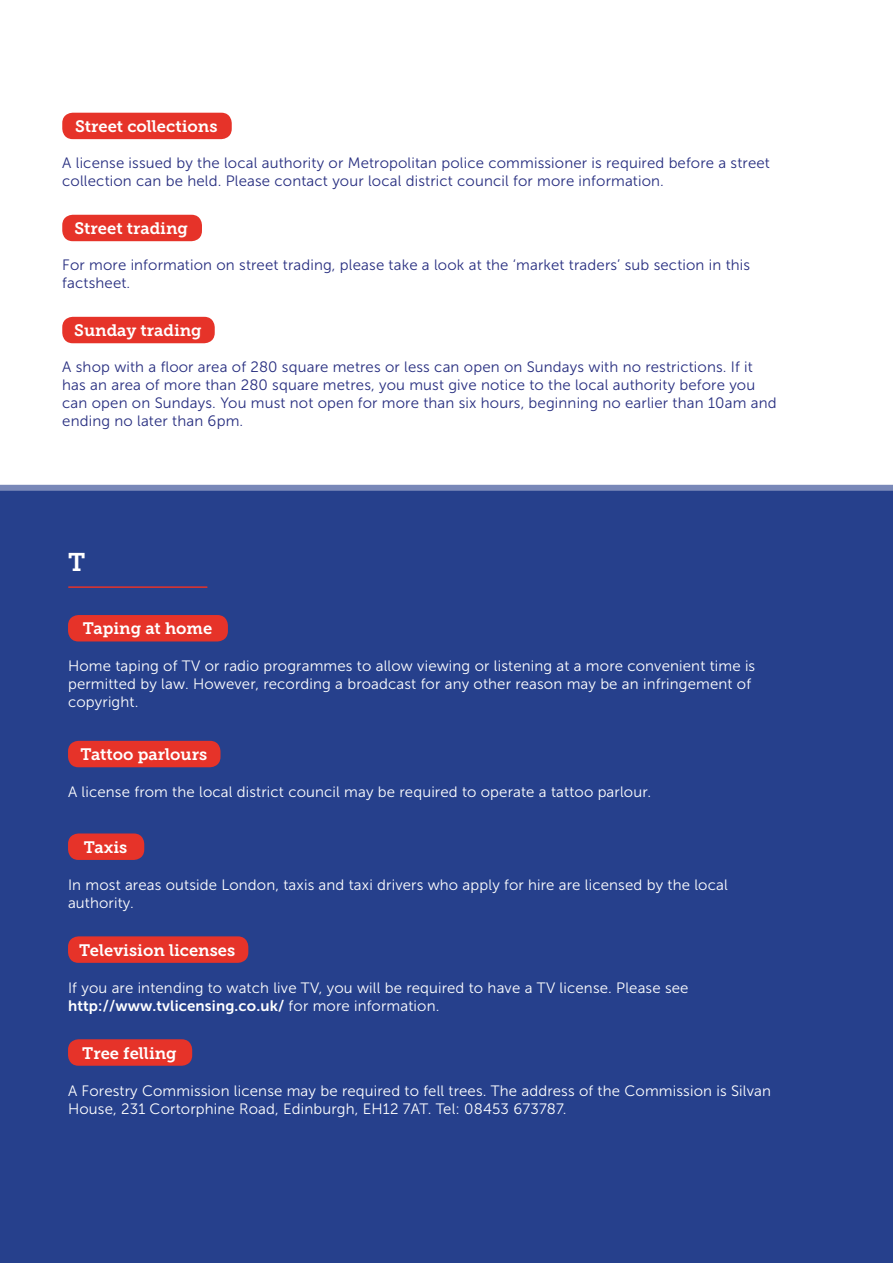
<style>
.page{position:relative;width:893px;height:1263px;background:#fff}
.page>*{position:absolute;margin:0;border:0;box-sizing:border-box;transform-origin:0 0}
.t1{font:25.5px "Museo Slab 700";color:#fff}
.t2{font:16.5px "Museo Slab 700";color:#fff}
.t3{font:15px/18px "Museo Sans 300";letter-spacing:.01em;color:#fff}
.t4{font:15px/18px "Museo Sans 300";letter-spacing:.01em;color:#272e80}
.t5{font:15px "Museo Sans 700";letter-spacing:.01em;color:#fff}
.s1{font-family:"Museo Sans 300"}
</style>
<div class="page">
<div style="left:62px;top:113px;width:170px;height:26px;background:#e63329;border-radius:11px"></div>
<div style="left:62px;top:215px;width:140px;height:26px;background:#e63329;border-radius:11px"></div>
<div style="left:62px;top:317px;width:153px;height:26px;background:#e63329;border-radius:11px"></div>
<div style="left:0;top:485px;width:893px;height:778px;background:#26408c"></div>
<div style="left:68px;top:615px;width:160px;height:26px;background:#e63329;border-radius:11px"></div>
<div style="left:68px;top:741px;width:152px;height:26px;background:#e63329;border-radius:11px"></div>
<div style="left:68px;top:833px;width:76px;height:27px;background:#e63329;border-radius:11px"></div>
<div style="left:68px;top:936px;width:180px;height:27px;background:#e63329;border-radius:11px"></div>
<div style="left:68px;top:1039px;width:124px;height:27px;background:#e63329;border-radius:11px"></div>
<hr style="left:69px;top:586px;width:138px;height:2px;background:#e63329">
<p class="t2" style="left:75px;top:117px;width:144px">Street collections</p>
<p class="t4" style="left:62px;top:154px;width:709px">A license issued by the local authority or Metropolitan police commissioner is required before a street collection can be held. Please contact your local district council for more information.</p>
<p class="t2" style="left:74px;top:219px;width:115px">Street trading</p>
<p class="t4" style="left:62px;top:256px;width:689px">For more information on street trading, please take a look at the ‘market traders’ sub section in this factsheet.</p>
<p class="t2" style="left:74px;top:321px;width:129px">Sunday trading</p>
<p class="t4" style="left:62px;top:358px;width:716px">A shop with a floor area of 280 square metres or less can open on Sundays with no restrictions. If it has an area of more than 280 square metres, you must give notice to the local authority before you can open on Sundays. You must not open for more than six hours, beginning no earlier than 10am and ending no later than 6pm.</p>
<h1 class="t1" style="left:68px;top:548px;width:19px">T</h1>
<p class="t2" style="left:83px;top:619px;width:131px">Taping at home</p>
<p class="t3" style="left:68px;top:657px;width:689px">Home taping of TV or radio programmes to allow viewing or listening at a more convenient time is permitted by law. However, recording a broadcast for any other reason may be an infringement of copyright.</p>
<p class="t2" style="left:80px;top:745px;width:128px">Tattoo parlours</p>
<p class="t3" style="left:68px;top:783px;width:584px">A license from the local district council may be required to operate a tattoo parlour.</p>
<p class="t2" style="left:84px;top:838px;width:45px">Taxis</p>
<p class="t3" style="left:68px;top:876px;width:661px">In most areas outside London, taxis and taxi drivers who apply for hire are licensed by the local authority.</p>
<p class="t2" style="left:79px;top:941px;width:157px">Television licenses</p>
<p class="t3" style="left:68px;top:979px;width:622px">If you are intending to watch live TV, you will be required to have a TV license. Please see</p>
<p class="t5" style="left:68px;top:997px;width:373px">http://www.tvlicensing.co.uk/ <span class="s1">for more information.</span></p>
<p class="t2" style="left:82px;top:1044px;width:96px">Tree felling</p>
<p class="t3" style="left:68px;top:1082px;width:704px">A Forestry Commission license may be required to fell trees. The address of the Commission is Silvan<br>House, 231 Cortorphine Road, Edinburgh, EH12 7AT. Tel: 08453 673787.</p>
</div>
